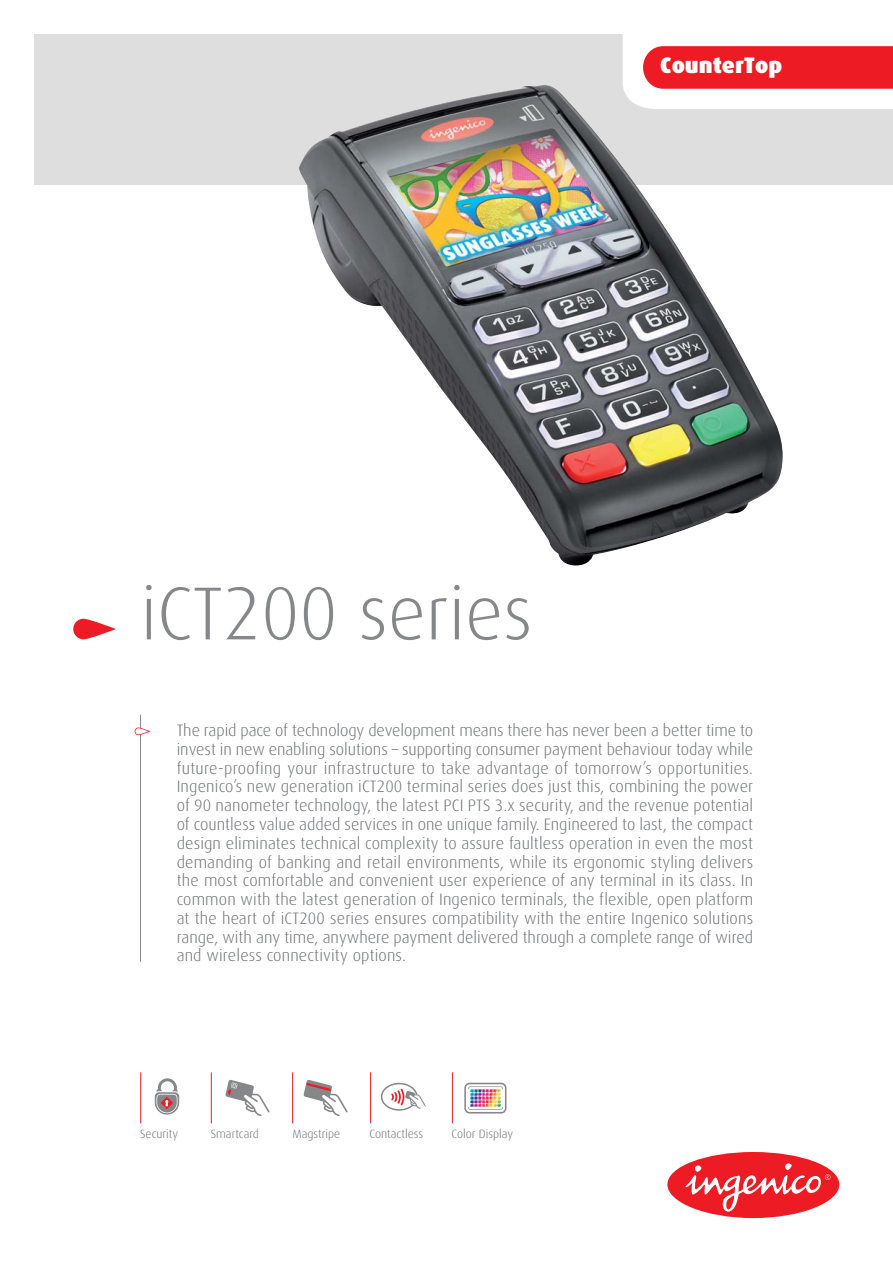
<style>
.page{position:relative;width:893px;height:1263px;background:#fff}
.page>*{position:absolute;margin:0;border:0;box-sizing:border-box;transform-origin:0 0}
.t1{font:300 75px "Dax";color:#86878b}
.t2{font:900 22.5px "Dax";color:#fff}
.t3{font:300 16.5px/18.8px "Dax";letter-spacing:.01em;color:#6a6d72;text-align:justify}
.t4{font:300 12px "Dax";color:#6a6d72}
</style>
<div class="page">
<div style="left:34px;top:34px;width:858px;height:150px;background:#dfdede"></div>
<svg style="left:623px;top:34px;width:269px;height:75px;background:#f47579"></svg>
<hr style="left:140px;top:1072px;width:1px;height:51px;background:#ed1c24">
<hr style="left:211px;top:1072px;width:1px;height:51px;background:#ed1c24">
<hr style="left:292px;top:1072px;width:1px;height:51px;background:#ed1c24">
<hr style="left:370px;top:1072px;width:1px;height:51px;background:#ed1c24">
<hr style="left:452px;top:1072px;width:1px;height:51px;background:#ed1c24">
<hr style="left:140px;top:714px;width:1px;height:247px;background:#86878b">
<svg style="left:73px;top:618px;width:43px;height:21px"></svg>
<div style="left:135px;top:727px;width:16px;height:8px;border:2px solid #ed1c24;border-radius:4px"></div>
<div style="left:667px;top:1151px;width:172px;height:66px;background:#ed1c24;border-radius:50%"></div>
<svg style="left:683px;top:1163px;width:147px;height:48px"></svg>
<svg style="left:154px;top:1078px;width:26px;height:37px"></svg>
<svg style="left:225px;top:1079px;width:44px;height:36px"></svg>
<svg style="left:303px;top:1079px;width:44px;height:36px"></svg>
<svg style="left:381px;top:1082px;width:45px;height:28px"></svg>
<svg style="left:464px;top:1082px;width:42px;height:31px"></svg>
<img style="left:299px;top:85px;width:483px;height:480px">
<h2 class="t2" style="left:660px;top:53px;width:123px">CounterTop</h2>
<h1 class="t1" style="left:140px;top:581px;width:393px">iCT200 series</h1>
<p class="t3" style="left:177px;top:722px;width:578px">The rapid pace of technology development means there has never been a better time to invest in new enabling solutions – supporting consumer payment behaviour today while future-proofing your infrastructure to take advantage of tomorrow’s opportunities.<br>Ingenico’s new generation iCT200 terminal series does just this, combining the power of 90 nanometer technology, the latest PCI PTS 3.x security, and the revenue potential of countless value added services in one unique family. Engineered to last, the compact design eliminates technical complexity to assure faultless operation in even the most demanding of banking and retail environments, while its ergonomic styling delivers the most comfortable and convenient user experience of any terminal in its class. In common with the latest generation of Ingenico terminals, the flexible, open platform at the heart of iCT200 series ensures compatibility with the entire Ingenico solutions range, with any time, anywhere payment delivered through a complete range of wired and wireless connectivity options.</p>
<p class="t4" style="left:140px;top:1128px;width:39px">Security</p>
<p class="t4" style="left:211px;top:1128px;width:50px">Smartcard</p>
<p class="t4" style="left:292px;top:1128px;width:49px">Magstripe</p>
<p class="t4" style="left:369px;top:1128px;width:55px">Contactless</p>
<p class="t4" style="left:451px;top:1128px;width:63px">Color Display</p>
</div>
